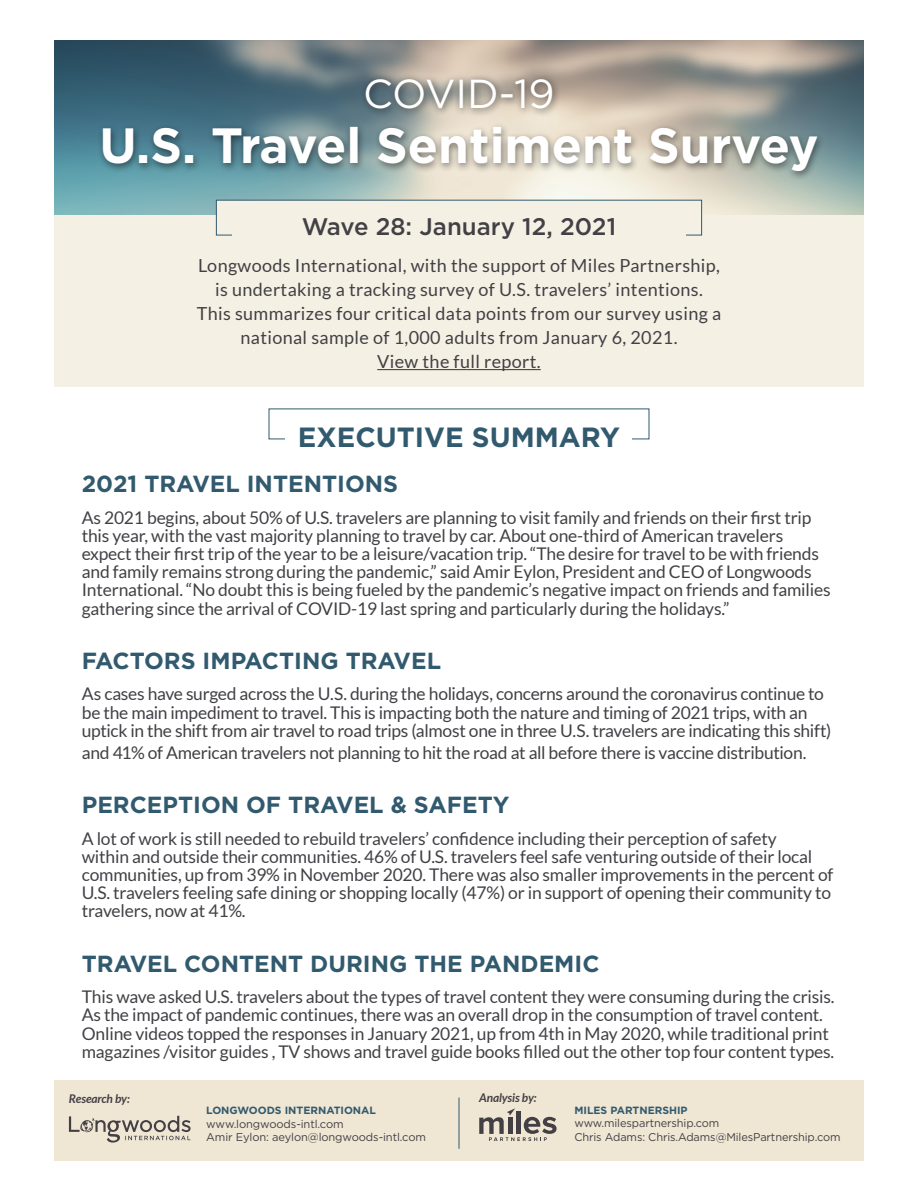
<style>
.page{position:relative;width:918px;height:1188px;background:#fff}
.page>*{position:absolute;margin:0;border:0;box-sizing:border-box;transform-origin:0 0}
.t1{font:700 49.5px "Gotham";color:#fff}
.t2{font:40.5px "Gotham";color:#fff}
.t3{font:700 27.75px "Gotham";color:#325a6e}
.t4{font:500 24px "Gotham";color:#434045}
.t5{font:700 23.25px "Gotham";color:#325a6e}
.t6{font:18px/24px "Lato";letter-spacing:.02em;color:#434045;text-align:center}
.t7{font:17.4px/18.1px "Lato";letter-spacing:-.01em;color:#434045}
.t8{font:italic 700 12px "Lato";letter-spacing:-.01em;color:#434045}
.t9{font:11.25px/13.5px "Gotham";letter-spacing:-.01em;color:#434045}
.t10{font:700 10.5px "Gotham";color:#325a6e}
</style>
<div class="page">
<div style="left:54px;top:198px;width:810px;height:189px;background:#f5f0e4"></div>
<div style="left:54px;top:1080px;width:810px;height:81px;background:#efe6d3"></div>
<hr style="left:459px;top:1098px;width:1px;height:51px;background:#325a6e">
<svg style="left:69px;top:1116px;width:122px;height:27px"></svg>
<svg style="left:479px;top:1108px;width:78px;height:33px"></svg>
<img style="left:54px;top:40px;width:810px;height:175px">
<div style="left:216px;top:200px;width:486px;height:35px;background:#f5f0e4;border:1px solid #325a6e"></div>
<div style="left:97px;top:73px;width:729px;height:108px;background:#000;opacity:.5"></div>
<hr style="left:377px;top:369px;width:164px;height:1px;background:#434045">
<div style="left:232px;top:216px;width:454px;height:33px;background:#f5f0e4"></div>
<h2 class="t2" style="left:363px;top:68px;width:193px">COVID-19</h2>
<h1 class="t1" style="left:100px;top:113px;width:720px">U.S. Travel Sentiment Survey</h1>
<h3 class="t4" style="left:302px;top:211px;width:316px">Wave 28: January 12, 2021</h3>
<p class="t6" style="left:197px;top:254px;width:526px">Longwoods International, with the support of Miles Partnership, is undertaking a tracking survey of U.S. travelers’ intentions.<br>This summarizes four critical data points from our survey using a national sample of 1,000 adults from January 6, 2021.<br>View the full report.</p>
<h3 class="t3" style="left:298px;top:419px;width:324px">EXECUTIVE SUMMARY</h3>
<h3 class="t5" style="left:82px;top:469px;width:318px">2021 TRAVEL INTENTIONS</h3>
<p class="t7" style="left:82px;top:508px;width:750px">As 2021 begins, about 50% of U.S. travelers are planning to visit family and friends on their first trip this year, with the vast majority planning to travel by car. About one-third of American travelers expect their first trip of the year to be a leisure/vacation trip. “The desire for travel to be with friends and family remains strong during the pandemic,” said Amir Eylon, President and CEO of Longwoods International. “No doubt this is being fueled by the pandemic’s negative impact on friends and families gathering since the arrival of COVID-19 last spring and particularly during the holidays.”</p>
<h3 class="t5" style="left:82px;top:646px;width:361px">FACTORS IMPACTING TRAVEL</h3>
<p class="t7" style="left:82px;top:685px;width:751px">As cases have surged across the U.S. during the holidays, concerns around the coronavirus continue to be the main impediment to travel. This is impacting both the nature and timing of 2021 trips, with an uptick in the shift from air travel to road trips (almost one in three U.S. travelers are indicating this shift)</p>
<p class="t7" style="left:82px;top:743px;width:726px">and 41% of American travelers not planning to hit the road at all before there is vaccine distribution.</p>
<h3 class="t5" style="left:82px;top:790px;width:429px">PERCEPTION OF TRAVEL &amp; SAFETY</h3>
<p class="t7" style="left:82px;top:829px;width:753px">A lot of work is still needed to rebuild travelers’ confidence including their perception of safety<br>within and outside their communities. 46% of U.S. travelers feel safe venturing outside of their local communities, up from 39% in November 2020. There was also smaller improvements in the percent of U.S. travelers feeling safe dining or shopping locally (47%) or in support of opening their community to travelers, now at 41%.</p>
<h3 class="t5" style="left:82px;top:948px;width:519px">TRAVEL CONTENT DURING THE PANDEMIC</h3>
<p class="t7" style="left:82px;top:988px;width:754px">This wave asked U.S. travelers about the types of travel content they were consuming during the crisis.<br>As the impact of pandemic continues, there was an overall drop in the consumption of travel content.<br>Online videos topped the responses in January 2021, up from 4th in May 2020, while traditional print magazines /visitor guides , TV shows and travel guide books filled out the other top four content types.</p>
<p class="t8" style="left:69px;top:1092px;width:62px">Research by:</p>
<p class="t8" style="left:479px;top:1091px;width:59px">Analysis by:</p>
<p class="t10" style="left:206px;top:1103px;width:171px">LONGWOODS INTERNATIONAL</p>
<p class="t9" style="left:206px;top:1117px;width:221px">www.longwoods-intl.com<br>Amir Eylon: aeylon@longwoods-intl.com</p>
<p class="t10" style="left:574px;top:1103px;width:115px">MILES PARTNERSHIP</p>
<p class="t9" style="left:574px;top:1116px;width:268px">www.milespartnership.com<br>Chris Adams: Chris.Adams@MilesPartnership.com</p>
</div>
